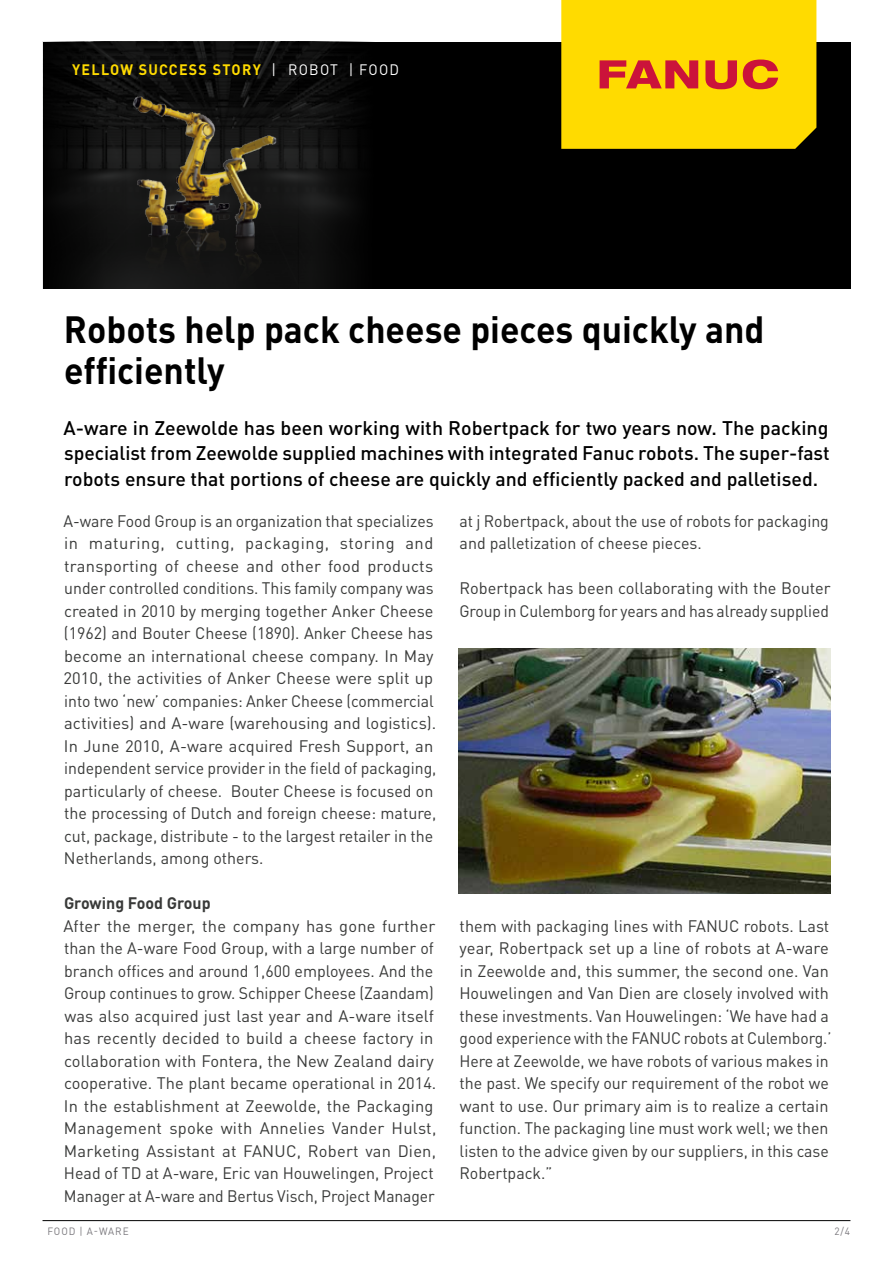
<style>
.page{position:relative;width:893px;height:1263px;background:#fff}
.page>*{position:absolute;margin:0;border:0;box-sizing:border-box;transform-origin:0 0}
.t1{font:700 37.5px/40.5px "DIN Pro";color:#000;scale:.95 1}
.t2{font:500 19.5px/25.5px "DIN Pro";color:#000;text-align:justify}
.t3{font:16.5px/22.5px "DIN Pro";color:#393a39}
.t4{font:16.5px/22.5px "DIN Pro";color:#393a39;scale:.96 1}
.t5{font:700 16.5px "DIN Pro";color:#393a39}
.t6{font:700 15px "DIN Pro";letter-spacing:.09em;color:#ffdb00;scale:.95 1}
.t7{font:15px "DIN Pro";letter-spacing:.09em;color:#fff;scale:.95 1}
.t8{font:10.5px "DIN Pro";letter-spacing:.09em;color:#7b797e;scale:.95 1}
.s1{font-weight:400;color:#fff}
</style>
<div class="page">
<svg style="left:43px;top:42px;width:808px;height:247px;background:#020202"></svg>
<img style="left:88px;top:70px;width:233px;height:219px">
<hr style="left:43px;top:1220px;width:807px;height:1px;background:#000">
<svg style="left:561px;top:0;width:255px;height:149px;background:#f8c904"></svg>
<img style="left:459px;top:648px;width:372px;height:246px">
<p class="t6" style="left:72px;top:60px;width:216px">YELLOW SUCCESS STORY <span class="s1">|</span></p>
<p class="t7" style="left:288px;top:60px;width:118px">ROBOT | FOOD</p>
<h1 class="t1" style="left:64px;top:308px;width:739px">Robots help pack cheese pieces quickly and efficiently</h1>
<p class="t2" style="left:63px;top:414px;width:768px">A-ware in Zeewolde has been working with Robertpack for two years now. The packing specialist from Zeewolde supplied machines with integrated Fanuc robots. The super-fast robots ensure that portions of cheese are quickly and efficiently packed and palletised.</p>
<p class="t4" style="left:63px;top:509px;width:390px">A-ware Food Group is an organization that specializes in maturing, cutting, packaging, storing and transporting of cheese and other food products under controlled conditions. This family company was created in 2010 by merging together Anker Cheese (1962) and Bouter Cheese (1890). Anker Cheese has become an international cheese company. In May 2010, the activities of Anker Cheese were split up into two ‘new’ companies: Anker Cheese (commercial activities) and A-ware (warehousing and logistics).<br>In June 2010, A-ware acquired Fresh Support, an independent service provider in the field of packaging, particularly of cheese. Bouter Cheese is focused on the processing of Dutch and foreign cheese: mature, cut, package, distribute - to the largest retailer in the Netherlands, among others.</p>
<p class="t5" style="left:64px;top:892px;width:148px">Growing Food Group</p>
<p class="t3" style="left:63px;top:914px;width:375px">After the merger, the company has gone further than the A-ware Food Group, with a large number of branch offices and around 1,600 employees. And the Group continues to grow. Schipper Cheese (Zaandam) was also acquired just last year and A-ware itself has recently decided to build a cheese factory in collaboration with Fontera, the New Zealand dairy cooperative. The plant became operational in 2014.<br>In the establishment at Zeewolde, the Packaging Management spoke with Annelies Vander Hulst, Marketing Assistant at FANUC, Robert van Dien, Head of TD at A-ware, Eric van Houwelingen, Project Manager at A-ware and Bertus Visch, Project Manager</p>
<p class="t4" style="left:460px;top:509px;width:386px">at j Robertpack, about the use of robots for packaging and palletization of cheese pieces.</p>
<p class="t3" style="left:459px;top:576px;width:373px">Robertpack has been collaborating with the Bouter<br>Group in Culemborg for years and has already supplied</p>
<p class="t3" style="left:459px;top:914px;width:374px">them with packaging lines with FANUC robots. Last year, Robertpack set up a line of robots at A-ware in Zeewolde and, this summer, the second one. Van Houwelingen and Van Dien are closely involved with these investments. Van Houwelingen: ‘We have had a good experience with the FANUC robots at Culemborg.’ Here at Zeewolde, we have robots of various makes in the past. We specify our requirement of the robot we want to use. Our primary aim is to realize a certain function. The packaging line must work well; we then listen to the advice given by our suppliers, in this case Robertpack.”</p>
<p class="t8" style="left:48px;top:1224px;width:87px">FOOD | A-WARE</p>
<p class="t8" style="left:835px;top:1224px;width:18px">2/4</p>
</div>
